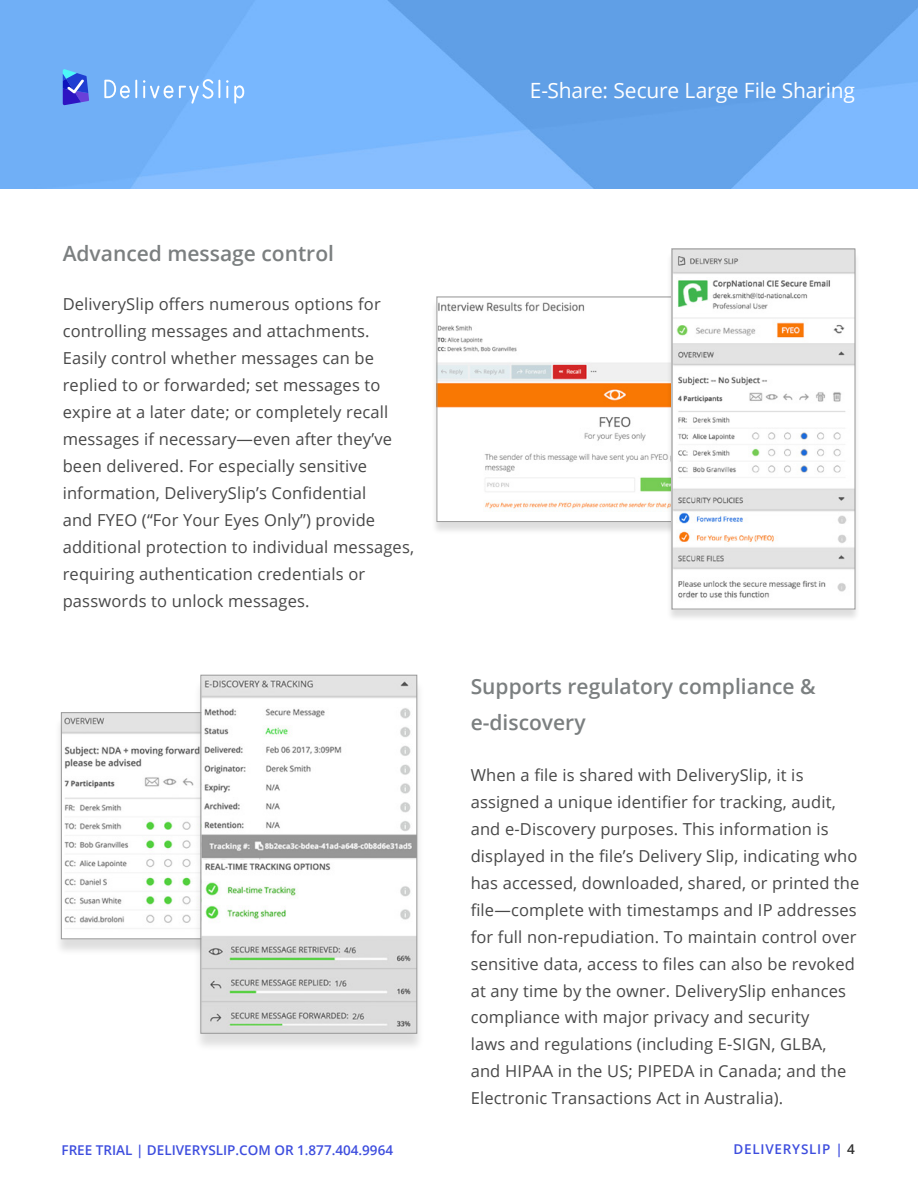
<style>
.page{position:relative;width:918px;height:1188px;background:#fff}
.page>*{position:absolute;margin:0;border:0;box-sizing:border-box;transform-origin:0 0}
.t1{font:600 21px/36px "Open Sans";color:#7b7f80}
.t2{font:21px "Open Sans";letter-spacing:-.01em;color:#fff}
.t3{font:16.5px/27px "Open Sans";letter-spacing:.01em;color:#484848}
.t4{font:600 13.5px "Open Sans";color:#3d4dde}
.t5{font:600 13.5px "Open Sans";letter-spacing:.055em;color:#3d4dde}
.s1{color:#303030}
</style>
<div class="page">
<div style="left:54px;top:715px;width:213px;height:241px;background:#000;opacity:.13"></div>
<img style="left:63px;top:715px;width:130px;height:222px">
<div style="left:61px;top:713px;width:199px;height:226px;border:1px solid #999"></div>
<div style="left:193px;top:679px;width:232px;height:373px;background:#000;opacity:.13"></div>
<img style="left:203px;top:677px;width:212px;height:354px">
<div style="left:201px;top:675px;width:216px;height:358px;border:1px solid #999"></div>
<img style="left:0;top:0;width:918px;height:189px">
<svg style="left:143px;top:79px;width:77px;height:25px;background:#8abef9"></svg>
<svg style="left:104px;top:80px;width:33px;height:18px"></svg>
<svg style="left:226px;top:80px;width:18px;height:24px"></svg>
<svg style="left:63px;top:69px;width:26px;height:36px"></svg>
<div style="left:431px;top:298px;width:374px;height:237px;background:#000;opacity:.13"></div>
<img style="left:439px;top:299px;width:227px;height:221px">
<div style="left:666px;top:250px;width:195px;height:372px;background:#000;opacity:.13"></div>
<img style="left:674px;top:251px;width:179px;height:356px">
<div style="left:672px;top:249px;width:183px;height:360px;border:1px solid #999"></div>
<p class="t1" style="left:63px;top:235px;width:273px">Advanced message control</p>
<p class="t3" style="left:63px;top:290px;width:353px">DeliverySlip offers numerous options for controlling messages and attachments.<br>Easily control whether messages can be replied to or forwarded; set messages to expire at a later date; or completely recall messages if necessary—even after they’ve been delivered. For especially sensitive information, DeliverySlip’s Confidential<br>and FYEO (“For Your Eyes Only”) provide additional protection to individual messages, requiring authentication credentials or passwords to unlock messages.</p>
<p class="t2" style="left:530px;top:75px;width:327px">E-Share: Secure Large File Sharing</p>
<p class="t1" style="left:471px;top:668px;width:347px">Supports regulatory compliance &amp; e-discovery</p>
<p class="t3" style="left:471px;top:761px;width:390px">When a file is shared with DeliverySlip, it is assigned a unique identifier for tracking, audit, and e-Discovery purposes. This information is displayed in the file’s Delivery Slip, indicating who has accessed, downloaded, shared, or printed the file—complete with timestamps and IP addresses for full non-repudiation. To maintain control over sensitive data, access to files can also be revoked at any time by the owner. DeliverySlip enhances compliance with major privacy and security<br>laws and regulations (including E-SIGN, GLBA, and HIPAA in the US; PIPEDA in Canada; and the Electronic Transactions Act in Australia).</p>
<p class="t4" style="left:62px;top:1141px;width:333px">FREE TRIAL | DELIVERYSLIP.COM OR 1.877.404.9964</p>
<p class="t5" style="left:734px;top:1140px;width:123px">DELIVERYSLIP | <span class="s1">4</span></p>
</div>
